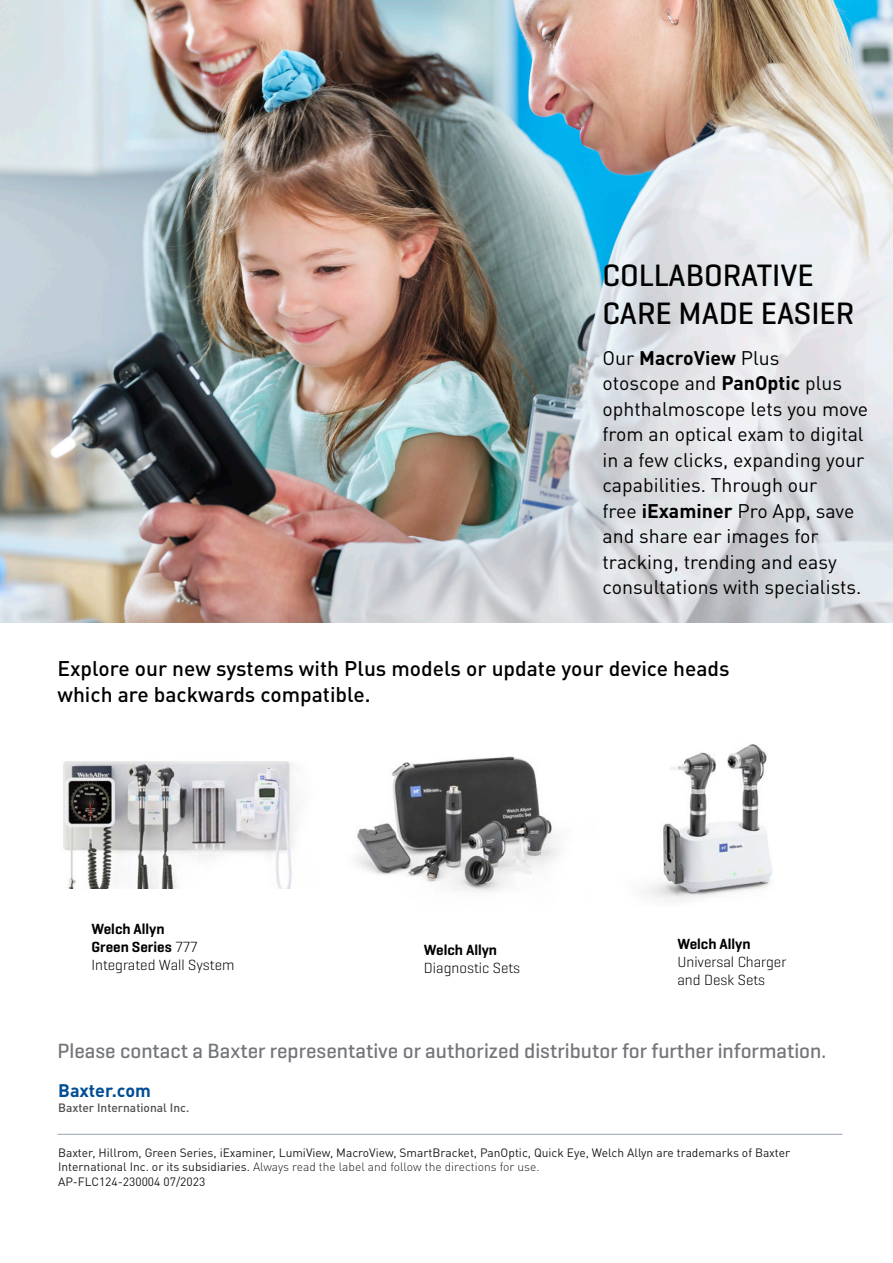
<style>
.page{position:relative;width:893px;height:1263px;background:#fff}
.page>*{position:absolute;margin:0;border:0;box-sizing:border-box;transform-origin:0 0}
.t1{font:500 31.5px "Geogrotesque";color:#000}
.t2{font:500 21px/25.5px "DIN Pro";color:#000}
.t3{font:500 21px "Geogrotesque";color:#73757b}
.t4{font:19.5px/25.5px "DIN Pro";color:#000}
.t5{font:700 19.5px "DIN Pro";color:#000}
.t6{font:700 18px "DIN Pro";letter-spacing:-.005em;color:#014d95}
.t7{font:300 15px/18px "Geogrotesque Cyr";color:#000}
.t8{font:600 15px "Geogrotesque Cyr";color:#000}
.t9{font:12px/14.4px "DIN Pro";color:#000}
.t10{font:500 12px "DIN Pro";color:#4f5050}
.s1{font-weight:400}
.s2{font-weight:700}
.s3{font-weight:600}
.s4{font-weight:300}
</style>
<div class="page">
<img style="left:1px;top:1px;width:891px;height:622px">
<img style="left:63px;top:761px;width:235px;height:127px">
<img style="left:356px;top:756px;width:203px;height:136px">
<img style="left:644px;top:744px;width:129px;height:157px">
<hr style="left:57px;top:1134px;width:785px;height:1px;background:#98a4ae">
<p class="t1" style="left:602px;top:256px;width:213px">COLLABORATIVE</p>
<p class="t1" style="left:602px;top:294px;width:253px">CARE MADE EASIER</p>
<p class="t5" style="left:602px;top:342px;width:178px"><span class="s1">Our</span> MacroView <span class="s1">Plus</span></p>
<p class="t4" style="left:602px;top:369px;width:267px">otoscope and <span class="s2">PanOptic</span> plus ophthalmoscope lets you move from an optical exam to digital in a few clicks, expanding your</p>
<p class="t4" style="left:602px;top:471px;width:216px">capabilities. Through our</p>
<p class="t4" style="left:602px;top:497px;width:253px">free <span class="s2">iExaminer</span> Pro App, save</p>
<p class="t4" style="left:602px;top:522px;width:218px">and share ear images for</p>
<p class="t4" style="left:602px;top:548px;width:236px">tracking, trending and easy</p>
<p class="t4" style="left:602px;top:573px;width:260px">consultations with specialists.</p>
<p class="t2" style="left:57px;top:654px;width:674px">Explore our new systems with Plus models or update your device heads which are backwards compatible.</p>
<p class="t8" style="left:91px;top:920px;width:75px">Welch Allyn</p>
<p class="t7" style="left:91px;top:938px;width:145px"><span class="s3">Green Series</span> 777<br>Integrated Wall System</p>
<p class="t8" style="left:677px;top:935px;width:75px">Welch Allyn</p>
<p class="t8" style="left:424px;top:940px;width:75px">Welch Allyn</p>
<p class="t7" style="left:424px;top:958px;width:98px">Diagnostic Sets</p>
<p class="t7" style="left:677px;top:953px;width:110px">Universal Charger and Desk Sets</p>
<p class="t3" style="left:57px;top:1037px;width:770px">Please contact a Baxter representative or authorized distributor for further information.</p>
<p class="t6" style="left:58px;top:1076px;width:94px">Baxter.com</p>
<p class="t10" style="left:58px;top:1098px;width:133px">Baxter International Inc.</p>
<p class="t9" style="left:58px;top:1145px;width:734px">Baxter, Hillrom, Green Series, iExaminer, LumiView, MacroView, SmartBracket, PanOptic, Quick Eye, Welch Allyn are trademarks of Baxter<br>International Inc. or its subsidiaries. <span class="s4">Always read the label and follow the directions for use.<br></span>AP-FLC124-230004 07/2023</p>
</div>
